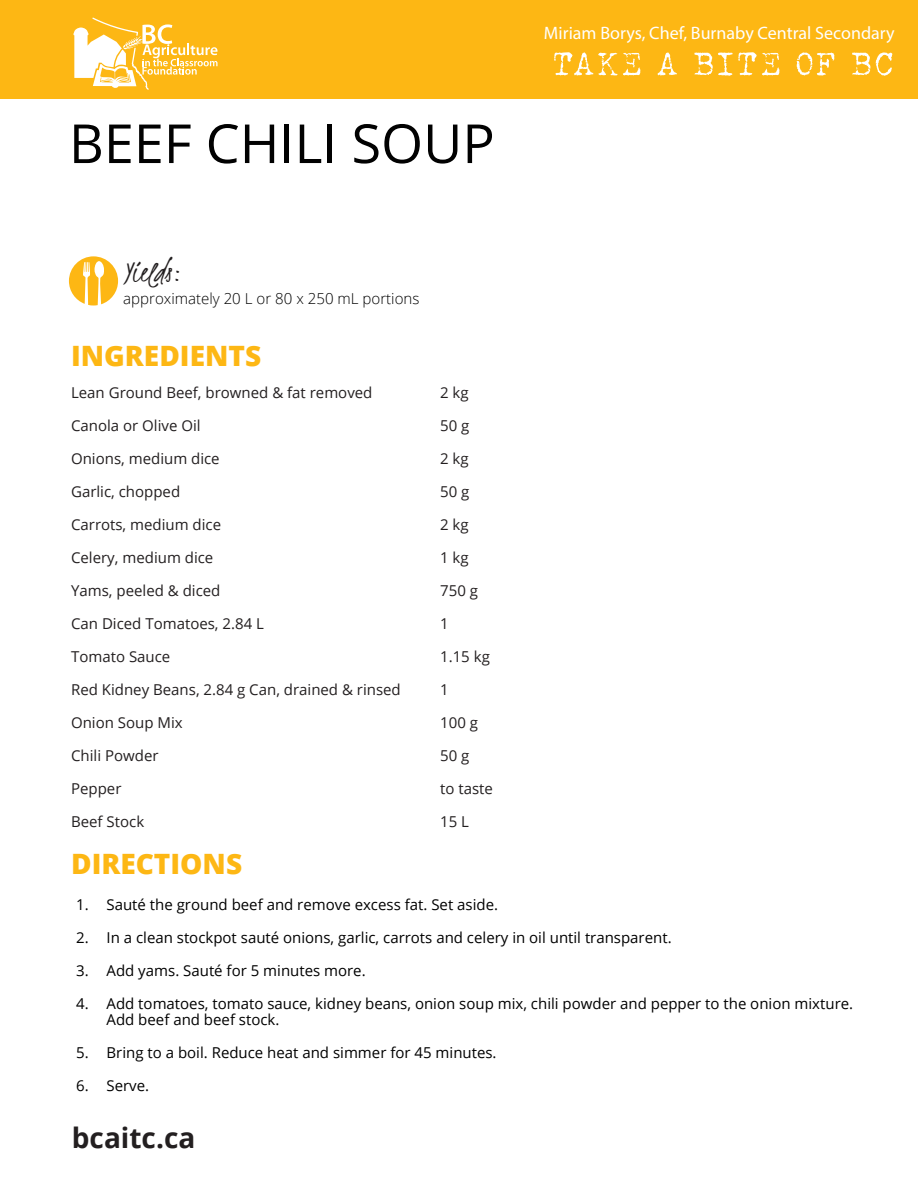
<style>
.page{position:relative;width:918px;height:1188px;background:#fff}
.page>*{position:absolute;margin:0;border:0;box-sizing:border-box;transform-origin:0 0}
.t1{font:53.85px "Open Sans";color:#010101}
.t2{font:32.4px "Kristi";color:#231f20}
.t3{font:800 28.05px "Open Sans";color:#fdb714}
.t4{font:700 28.05px "Open Sans";color:#231f20}
.t5{font:18px "Myriad Pro";color:#fff}
.t6{font:300 15.15px "Open Sans";color:#010101}
.t7{font:15px/16.5px "Open Sans";color:#010101}
.t8{font:15px "Open Sans";color:#231f20}
</style>
<div class="page">
<div style="left:1px;top:0;width:917px;height:98px;background:#fdb714"></div>
<svg style="left:69px;top:256px;width:49px;height:50px"></svg>
<svg style="left:73px;top:18px;width:145px;height:72px"></svg>
<svg style="left:554px;top:52px;width:338px;height:24px"></svg>
<h1 class="t1" style="left:69px;top:107px;width:427px">BEEF CHILI SOUP</h1>
<h2 class="t2" style="left:123px;top:251px;width:60px">Yields:</h2>
<p class="t6" style="left:123px;top:288px;width:298px">approximately 20 L or 80 x 250 mL portions</p>
<h3 class="t3" style="left:71px;top:334px;width:192px">INGREDIENTS</h3>
<p class="t8" style="left:71px;top:383px;width:303px">Lean Ground Beef, browned &amp; fat removed</p>
<p class="t8" style="left:440px;top:383px;width:30px">2 kg</p>
<p class="t8" style="left:71px;top:416px;width:131px">Canola or Olive Oil</p>
<p class="t8" style="left:440px;top:416px;width:31px">50 g</p>
<p class="t8" style="left:71px;top:449px;width:150px">Onions, medium dice</p>
<p class="t8" style="left:440px;top:449px;width:30px">2 kg</p>
<p class="t8" style="left:71px;top:482px;width:111px">Garlic, chopped</p>
<p class="t8" style="left:440px;top:482px;width:31px">50 g</p>
<p class="t8" style="left:71px;top:515px;width:152px">Carrots, medium dice</p>
<p class="t8" style="left:440px;top:515px;width:30px">2 kg</p>
<p class="t8" style="left:71px;top:548px;width:144px">Celery, medium dice</p>
<p class="t8" style="left:440px;top:548px;width:30px">1 kg</p>
<p class="t8" style="left:71px;top:581px;width:151px">Yams, peeled &amp; diced</p>
<p class="t8" style="left:440px;top:581px;width:39px">750 g</p>
<p class="t8" style="left:71px;top:614px;width:194px">Can Diced Tomatoes, 2.84 L</p>
<p class="t8" style="left:440px;top:614px;width:10px">1</p>
<p class="t8" style="left:71px;top:647px;width:101px">Tomato Sauce</p>
<p class="t8" style="left:440px;top:647px;width:51px">1.15 kg</p>
<p class="t8" style="left:71px;top:680px;width:331px">Red Kidney Beans, 2.84 g Can, drained &amp; rinsed</p>
<p class="t8" style="left:440px;top:680px;width:10px">1</p>
<p class="t8" style="left:71px;top:713px;width:113px">Onion Soup Mix</p>
<p class="t8" style="left:440px;top:713px;width:39px">100 g</p>
<p class="t8" style="left:71px;top:746px;width:89px">Chili Powder</p>
<p class="t8" style="left:440px;top:746px;width:31px">50 g</p>
<p class="t8" style="left:71px;top:779px;width:52px">Pepper</p>
<p class="t8" style="left:440px;top:779px;width:54px">to taste</p>
<p class="t8" style="left:71px;top:812px;width:75px">Beef Stock</p>
<p class="t8" style="left:440px;top:812px;width:30px">15 L</p>
<h3 class="t3" style="left:71px;top:843px;width:173px">DIRECTIONS</h3>
<p class="t5" style="left:544px;top:22px;width:352px">Miriam Borys, Chef, Burnaby Central Secondary</p>
<p class="t7" style="left:107px;top:896px;width:393px">Sauté the ground beef and remove excess fat. Set aside.</p>
<p class="t7" style="left:107px;top:929px;width:567px">In a clean stockpot sauté onions, garlic, carrots and celery in oil until transparent.</p>
<p class="t7" style="left:107px;top:962px;width:261px">Add yams. Sauté for 5 minutes more.</p>
<p class="t7" style="left:107px;top:995px;width:748px">Add tomatoes, tomato sauce, kidney beans, onion soup mix, chili powder and pepper to the onion mixture.<br>Add beef and beef stock.</p>
<p class="t7" style="left:107px;top:1044px;width:392px">Bring to a boil. Reduce heat and simmer for 45 minutes.</p>
<p class="t7" style="left:107px;top:1077px;width:44px">Serve.</p>
<p class="t7" style="left:76px;top:896px;width:14px">1.</p>
<p class="t7" style="left:76px;top:929px;width:14px">2.</p>
<p class="t7" style="left:76px;top:962px;width:14px">3.</p>
<p class="t7" style="left:76px;top:995px;width:14px">4.</p>
<p class="t7" style="left:76px;top:1036px;width:14px;line-height:33px">5.<br>6.</p>
<h3 class="t4" style="left:72px;top:1118px;width:125px">bcaitc.ca</h3>
</div>
